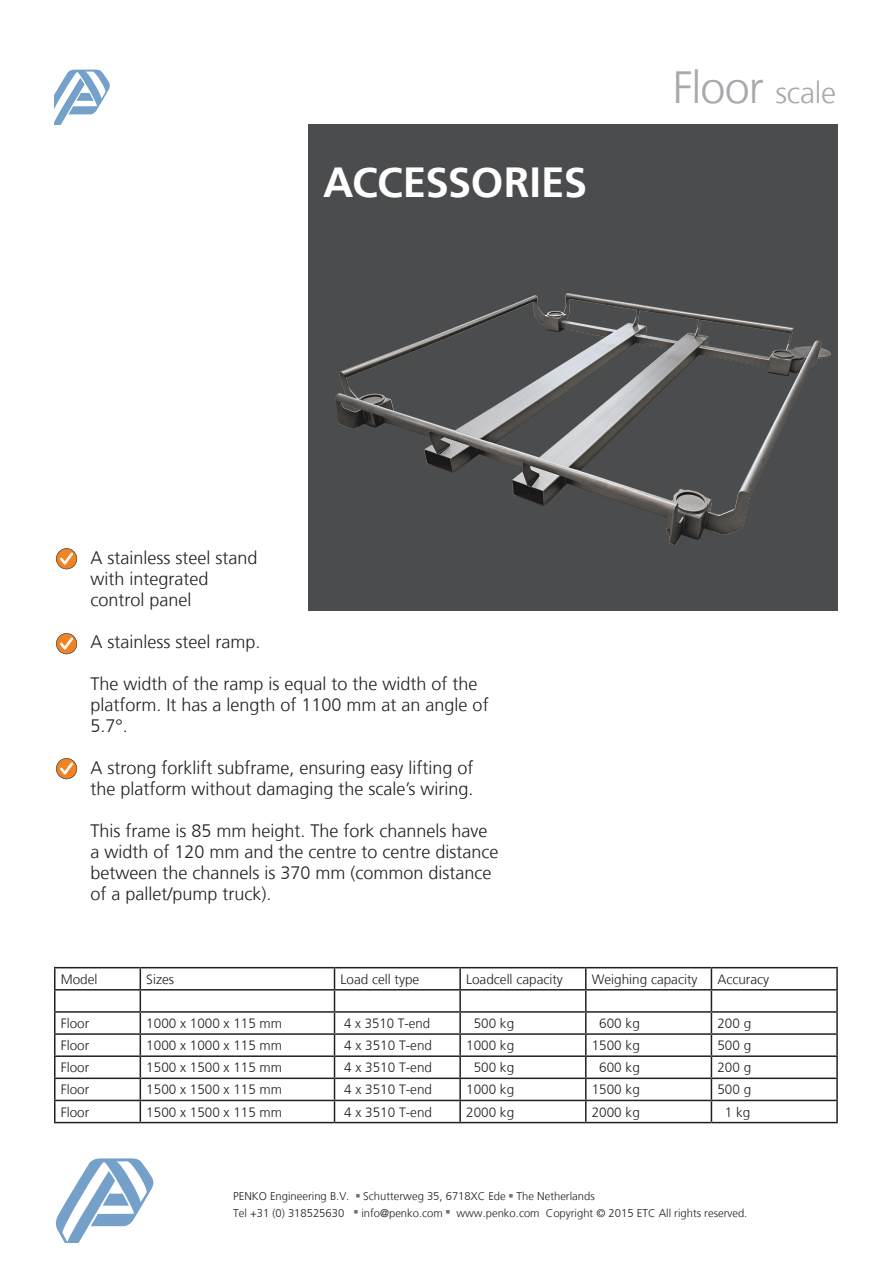
<style>
.page{position:relative;width:893px;height:1263px;background:#fff}
.page>*{position:absolute;margin:0;border:0;box-sizing:border-box;transform-origin:0 0}
.t1{font:300 45px "Frutiger LT";letter-spacing:-.025em;color:#a8a9ad}
.t2{font:700 42px "Frutiger LT";letter-spacing:-.01em;color:#fff}
.Bulletpoints{font:300 18px/21px "Frutiger LT";color:#231f20}
.t3{font:300 13.5px "Frutiger LT";color:#231f20}
.t4{font:300 11.25px "Frutiger LT";color:#231f20}
.s1{font-size:30px}
</style>
<div class="page">
<div style="left:308px;top:124px;width:529px;height:487px;background:#4b4c4d"></div>
<img style="left:335px;top:275px;width:503px;height:286px">
<svg style="left:56px;top:548px;width:21px;height:21px"></svg>
<svg style="left:56px;top:633px;width:21px;height:21px"></svg>
<svg style="left:56px;top:758px;width:21px;height:21px"></svg>
<hr style="left:54px;top:967px;width:86px;height:1px;background:#231f20">
<hr style="left:54px;top:968px;width:2px;height:21px;background:#231f20">
<hr style="left:140px;top:967px;width:194px;height:1px;background:#231f20">
<hr style="left:334px;top:967px;width:126px;height:1px;background:#231f20">
<hr style="left:460px;top:967px;width:126px;height:1px;background:#231f20">
<hr style="left:459px;top:968px;width:2px;height:21px;background:#231f20">
<hr style="left:586px;top:967px;width:125px;height:1px;background:#231f20">
<hr style="left:585px;top:968px;width:2px;height:21px;background:#231f20">
<hr style="left:711px;top:967px;width:127px;height:1px;background:#231f20">
<hr style="left:836px;top:968px;width:2px;height:21px;background:#231f20">
<hr style="left:54px;top:989px;width:86px;height:1px;background:#231f20">
<hr style="left:54px;top:990px;width:2px;height:21px;background:#231f20">
<hr style="left:140px;top:989px;width:194px;height:1px;background:#231f20">
<hr style="left:334px;top:989px;width:126px;height:1px;background:#231f20">
<hr style="left:460px;top:989px;width:126px;height:1px;background:#231f20">
<hr style="left:459px;top:990px;width:2px;height:21px;background:#231f20">
<hr style="left:586px;top:989px;width:125px;height:1px;background:#231f20">
<hr style="left:585px;top:990px;width:2px;height:21px;background:#231f20">
<hr style="left:711px;top:989px;width:127px;height:1px;background:#231f20">
<hr style="left:836px;top:990px;width:2px;height:21px;background:#231f20">
<hr style="left:54px;top:1011px;width:86px;height:2px;background:#231f20">
<hr style="left:54px;top:1013px;width:2px;height:20px;background:#231f20">
<hr style="left:140px;top:1011px;width:194px;height:2px;background:#231f20">
<hr style="left:334px;top:1011px;width:126px;height:2px;background:#231f20">
<hr style="left:460px;top:1011px;width:126px;height:2px;background:#231f20">
<hr style="left:459px;top:1013px;width:2px;height:20px;background:#231f20">
<hr style="left:586px;top:1011px;width:125px;height:2px;background:#231f20">
<hr style="left:585px;top:1013px;width:2px;height:20px;background:#231f20">
<hr style="left:711px;top:1011px;width:127px;height:2px;background:#231f20">
<hr style="left:836px;top:1013px;width:2px;height:20px;background:#231f20">
<hr style="left:54px;top:1033px;width:86px;height:2px;background:#231f20">
<hr style="left:54px;top:1035px;width:2px;height:20px;background:#231f20">
<hr style="left:140px;top:1033px;width:194px;height:2px;background:#231f20">
<hr style="left:334px;top:1033px;width:126px;height:2px;background:#231f20">
<hr style="left:460px;top:1033px;width:126px;height:2px;background:#231f20">
<hr style="left:459px;top:1035px;width:2px;height:20px;background:#231f20">
<hr style="left:586px;top:1033px;width:125px;height:2px;background:#231f20">
<hr style="left:585px;top:1035px;width:2px;height:20px;background:#231f20">
<hr style="left:711px;top:1033px;width:127px;height:2px;background:#231f20">
<hr style="left:836px;top:1035px;width:2px;height:20px;background:#231f20">
<hr style="left:54px;top:1055px;width:86px;height:2px;background:#231f20">
<hr style="left:54px;top:1057px;width:2px;height:20px;background:#231f20">
<hr style="left:140px;top:1055px;width:194px;height:2px;background:#231f20">
<hr style="left:334px;top:1055px;width:126px;height:2px;background:#231f20">
<hr style="left:460px;top:1055px;width:126px;height:2px;background:#231f20">
<hr style="left:459px;top:1057px;width:2px;height:20px;background:#231f20">
<hr style="left:586px;top:1055px;width:125px;height:2px;background:#231f20">
<hr style="left:585px;top:1057px;width:2px;height:20px;background:#231f20">
<hr style="left:711px;top:1055px;width:127px;height:2px;background:#231f20">
<hr style="left:836px;top:1057px;width:2px;height:20px;background:#231f20">
<hr style="left:54px;top:1077px;width:86px;height:2px;background:#231f20">
<hr style="left:54px;top:1079px;width:2px;height:21px;background:#231f20">
<hr style="left:140px;top:1077px;width:194px;height:2px;background:#231f20">
<hr style="left:334px;top:1077px;width:126px;height:2px;background:#231f20">
<hr style="left:460px;top:1077px;width:126px;height:2px;background:#231f20">
<hr style="left:459px;top:1079px;width:2px;height:21px;background:#231f20">
<hr style="left:586px;top:1077px;width:125px;height:2px;background:#231f20">
<hr style="left:585px;top:1079px;width:2px;height:21px;background:#231f20">
<hr style="left:711px;top:1077px;width:127px;height:2px;background:#231f20">
<hr style="left:836px;top:1079px;width:2px;height:21px;background:#231f20">
<hr style="left:54px;top:1100px;width:86px;height:1px;background:#231f20">
<hr style="left:54px;top:1101px;width:2px;height:21px;background:#231f20">
<hr style="left:140px;top:1100px;width:194px;height:1px;background:#231f20">
<svg style="left:140px;top:968px;width:1px;height:154px"></svg>
<hr style="left:334px;top:1100px;width:126px;height:1px;background:#231f20">
<svg style="left:334px;top:968px;width:1px;height:154px"></svg>
<hr style="left:460px;top:1100px;width:126px;height:1px;background:#231f20">
<hr style="left:459px;top:1101px;width:2px;height:21px;background:#231f20">
<hr style="left:586px;top:1100px;width:125px;height:1px;background:#231f20">
<hr style="left:585px;top:1101px;width:2px;height:21px;background:#231f20">
<hr style="left:711px;top:1100px;width:127px;height:1px;background:#231f20">
<svg style="left:711px;top:968px;width:1px;height:154px"></svg>
<hr style="left:836px;top:1101px;width:2px;height:21px;background:#231f20">
<hr style="left:54px;top:1122px;width:86px;height:1px;background:#231f20">
<hr style="left:140px;top:1122px;width:194px;height:1px;background:#231f20">
<hr style="left:334px;top:1122px;width:126px;height:1px;background:#231f20">
<hr style="left:460px;top:1122px;width:126px;height:1px;background:#231f20">
<hr style="left:586px;top:1122px;width:125px;height:1px;background:#231f20">
<hr style="left:711px;top:1122px;width:127px;height:1px;background:#231f20">
<svg style="left:55px;top:1158px;width:99px;height:84px"></svg>
<svg style="left:54px;top:70px;width:56px;height:55px"></svg>
<p class="t2" style="left:323px;top:158px;width:266px">ACCESSORIES</p>
<p class="t1" style="left:673px;top:62px;width:165px">Floor <span class="s1">scale</span></p>
<p class="Bulletpoints" style="left:91px;top:548px;width:169px">A stainless steel stand with integrated control panel</p>
<p class="Bulletpoints" style="left:91px;top:632px;width:172px">A stainless steel ramp.</p>
<p class="Bulletpoints" style="left:91px;top:674px;width:400px">The width of the ramp is equal to the width of the platform. It has a length of 1100 mm at an angle of<br>5.7°.</p>
<p class="Bulletpoints" style="left:91px;top:758px;width:385px">A strong forklift subframe, ensuring easy lifting of the platform without damaging the scale’s wiring.</p>
<p class="Bulletpoints" style="left:91px;top:821px;width:410px">This frame is 85 mm height. The fork channels have a width of 120 mm and the centre to centre distance between the channels is 370 mm (common distance of a pallet/pump truck).</p>
<p class="t3" style="left:61px;top:971px;width:38px">Model</p>
<p class="t3" style="left:146px;top:971px;width:29px">Sizes</p>
<p class="t3" style="left:340px;top:971px;width:80px">Load cell type</p>
<p class="t3" style="left:466px;top:971px;width:98px">Loadcell capacity</p>
<p class="t3" style="left:592px;top:971px;width:107px">Weighing capacity</p>
<p class="t3" style="left:717px;top:971px;width:53px">Accuracy</p>
<p class="t3" style="left:61px;top:1016px;width:30px">Floor</p>
<p class="t3" style="left:146px;top:1016px;width:137px">1000 x 1000 x 115 mm</p>
<p class="t3" style="left:344px;top:1016px;width:88px">4 x 3510 T-end</p>
<p class="t3" style="left:474px;top:1016px;width:42px">500 kg</p>
<p class="t3" style="left:599px;top:1016px;width:42px">600 kg</p>
<p class="t3" style="left:717px;top:1016px;width:35px">200 g</p>
<p class="t3" style="left:61px;top:1038px;width:30px">Floor</p>
<p class="t3" style="left:146px;top:1038px;width:137px">1000 x 1000 x 115 mm</p>
<p class="t3" style="left:344px;top:1038px;width:89px">4 x 3510 T-end</p>
<p class="t3" style="left:466px;top:1038px;width:50px">1000 kg</p>
<p class="t3" style="left:592px;top:1038px;width:50px">1500 kg</p>
<p class="t3" style="left:717px;top:1038px;width:35px">500 g</p>
<p class="t3" style="left:61px;top:1060px;width:30px">Floor</p>
<p class="t3" style="left:146px;top:1060px;width:137px">1500 x 1500 x 115 mm</p>
<p class="t3" style="left:344px;top:1060px;width:89px">4 x 3510 T-end</p>
<p class="t3" style="left:474px;top:1060px;width:42px">500 kg</p>
<p class="t3" style="left:599px;top:1060px;width:42px">600 kg</p>
<p class="t3" style="left:717px;top:1060px;width:35px">200 g</p>
<p class="t3" style="left:61px;top:1082px;width:30px">Floor</p>
<p class="t3" style="left:146px;top:1082px;width:137px">1500 x 1500 x 115 mm</p>
<p class="t3" style="left:344px;top:1082px;width:89px">4 x 3510 T-end</p>
<p class="t3" style="left:466px;top:1082px;width:50px">1000 kg</p>
<p class="t3" style="left:592px;top:1082px;width:50px">1500 kg</p>
<p class="t3" style="left:717px;top:1082px;width:35px">500 g</p>
<p class="t3" style="left:61px;top:1104px;width:30px">Floor</p>
<p class="t3" style="left:146px;top:1104px;width:137px">1500 x 1500 x 115 mm</p>
<p class="t3" style="left:344px;top:1104px;width:89px">4 x 3510 T-end</p>
<p class="t3" style="left:466px;top:1104px;width:50px">2000 kg</p>
<p class="t3" style="left:592px;top:1104px;width:50px">2000 kg</p>
<p class="t3" style="left:725px;top:1104px;width:27px">1 kg</p>
<p class="t4" style="left:233px;top:1190px;width:363px">PENKO Engineering B.V. <sup>■</sup> Schutterweg 35, 6718XC Ede <sup>■</sup> The Netherlands</p>
<p class="t4" style="left:233px;top:1206px;width:516px">Tel +31 (0) 318525630 <sup>■</sup> info@penko.com <sup>■</sup> www.penko.com Copyright © 2015 ETC All rights reserved.</p>
</div>
